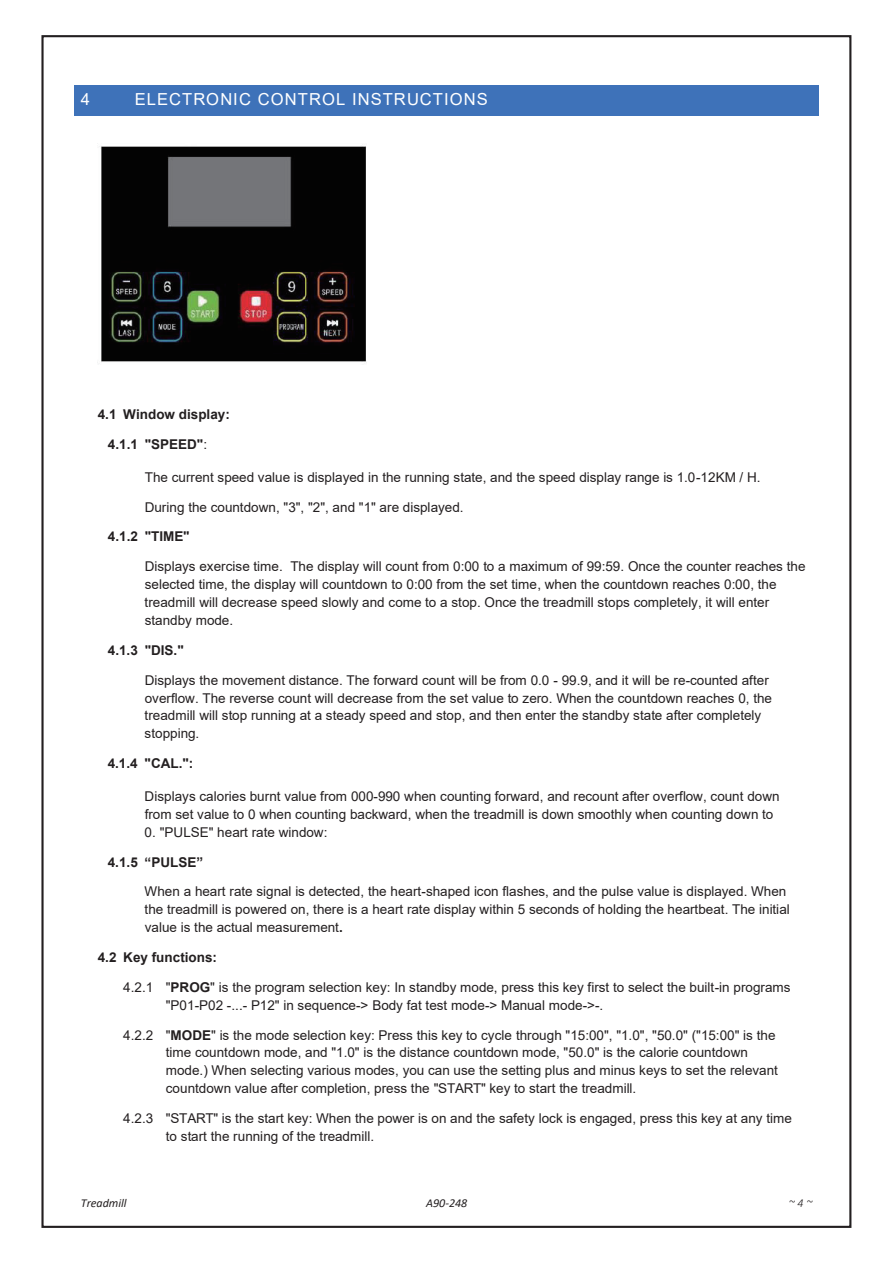
<style>
.page{position:relative;width:893px;height:1263px;background:#fff}
.page>*{position:absolute;margin:0;border:0;box-sizing:border-box;transform-origin:0 0}
.t1{font:16.5px "Arial";letter-spacing:.06em;color:#fff}
.t2{font:13.5px/17.9px "Arial";color:#231f20}
.t3{font:700 13.5px "Arial";color:#231f20}
.t4{font:italic 12px "Calibri";color:#231f20}
.t5{font:italic 300 12px "Calibri";color:#231f20}
.s1{font-weight:400}
.s2{font-weight:700}
</style>
<div class="page">
<div style="left:79px;top:89px;width:735px;height:22px;background:#3e72b9"></div>
<svg style="left:74px;top:85px;width:5px;height:4px"></svg>
<hr style="left:79px;top:85px;width:735px;height:4px;background:#3e72b9">
<svg style="left:814px;top:85px;width:5px;height:4px"></svg>
<svg style="left:74px;top:111px;width:5px;height:5px"></svg>
<div style="left:79px;top:111px;width:735px;height:5px;background:#3e72b9"></div>
<svg style="left:814px;top:111px;width:5px;height:5px"></svg>
<div style="left:74px;top:89px;width:5px;height:22px;background:#3e72b9"></div>
<div style="left:814px;top:89px;width:5px;height:22px;background:#3e72b9"></div>
<img style="left:99px;top:146px;width:268px;height:217px">
<p class="t1" style="left:81px;top:88px;width:11px">4</p>
<p class="t1" style="left:135px;top:88px;width:355px">ELECTRONIC CONTROL INSTRUCTIONS</p>
<p class="t3" style="left:98px;top:405px;width:134px">4.1 Window display:</p>
<p class="t3" style="left:108px;top:435px;width:101px">4.1.1 "SPEED"<span class="s1">:</span></p>
<p class="t2" style="left:145px;top:468px;width:617px">The current speed value is displayed in the running state, and the speed display range is 1.0-12KM / H.</p>
<p class="t2" style="left:145px;top:498px;width:320px">During the countdown, "3", "2", and "1" are displayed.</p>
<p class="t3" style="left:108px;top:527px;width:83px">4.1.2 "TIME"</p>
<p class="t2" style="left:145px;top:557px;width:662px">Displays exercise time. The display will count from 0:00 to a maximum of 99:59. Once the counter reaches the selected time, the display will countdown to 0:00 from the set time, when the countdown reaches 0:00, the treadmill will decrease speed slowly and come to a stop. Once the treadmill stops completely, it will enter standby mode.</p>
<p class="t3" style="left:108px;top:641px;width:77px">4.1.3 "DIS."</p>
<p class="t2" style="left:145px;top:671px;width:629px">Displays the movement distance. The forward count will be from 0.0 - 99.9, and it will be re-counted after overflow. The reverse count will decrease from the set value to zero. When the countdown reaches 0, the treadmill will stop running at a steady speed and stop, and then enter the standby state after completely stopping.</p>
<p class="t3" style="left:108px;top:754px;width:87px">4.1.4 "CAL.":</p>
<p class="t2" style="left:145px;top:787px;width:636px">Displays calories burnt value from 000-990 when counting forward, and recount after overflow, count down from set value to 0 when counting backward, when the treadmill is down smoothly when counting down to</p>
<p class="t2" style="left:145px;top:823px;width:184px">0. "PULSE" heart rate window:</p>
<p class="t3" style="left:108px;top:852px;width:97px">4.1.5 “PULSE”</p>
<p class="t2" style="left:145px;top:882px;width:647px">When a heart rate signal is detected, the heart-shaped icon flashes, and the pulse value is displayed. When the treadmill is powered on, there is a heart rate display within 5 seconds of holding the heartbeat. The initial value is the actual measurement<span class="s2">.</span></p>
<p class="t3" style="left:98px;top:948px;width:121px">4.2 Key functions:</p>
<p class="t2" style="left:166px;top:978px;width:626px;text-indent:-42px">4.2.1 "<span class="s2">PROG</span>" is the program selection key: In standby mode, press this key first to select the built-in programs "P01-P02 -...- P12" in sequence-&gt; Body fat test mode-&gt; Manual mode-&gt;-.</p>
<p class="t2" style="left:166px;top:1026px;width:614px;text-indent:-42px">4.2.2 "<span class="s2">MODE</span>" is the mode selection key: Press this key to cycle through "15:00", "1.0", "50.0" ("15:00" is the time countdown mode, and "1.0" is the distance countdown mode, "50.0" is the calorie countdown mode.) When selecting various modes, you can use the setting plus and minus keys to set the relevant countdown value after completion, press the "START" key to start the treadmill.</p>
<p class="t2" style="left:166px;top:1109px;width:628px;text-indent:-42px">4.2.3 "START" is the start key: When the power is on and the safety lock is engaged, press this key at any time to start the running of the treadmill.</p>
<p class="t4" style="left:81px;top:1194px;width:47px">Treadmill</p>
<p class="t4" style="left:426px;top:1194px;width:43px">A90-248</p>
<p class="t5" style="left:789px;top:1195px;width:25px">~4~</p>
</div>
